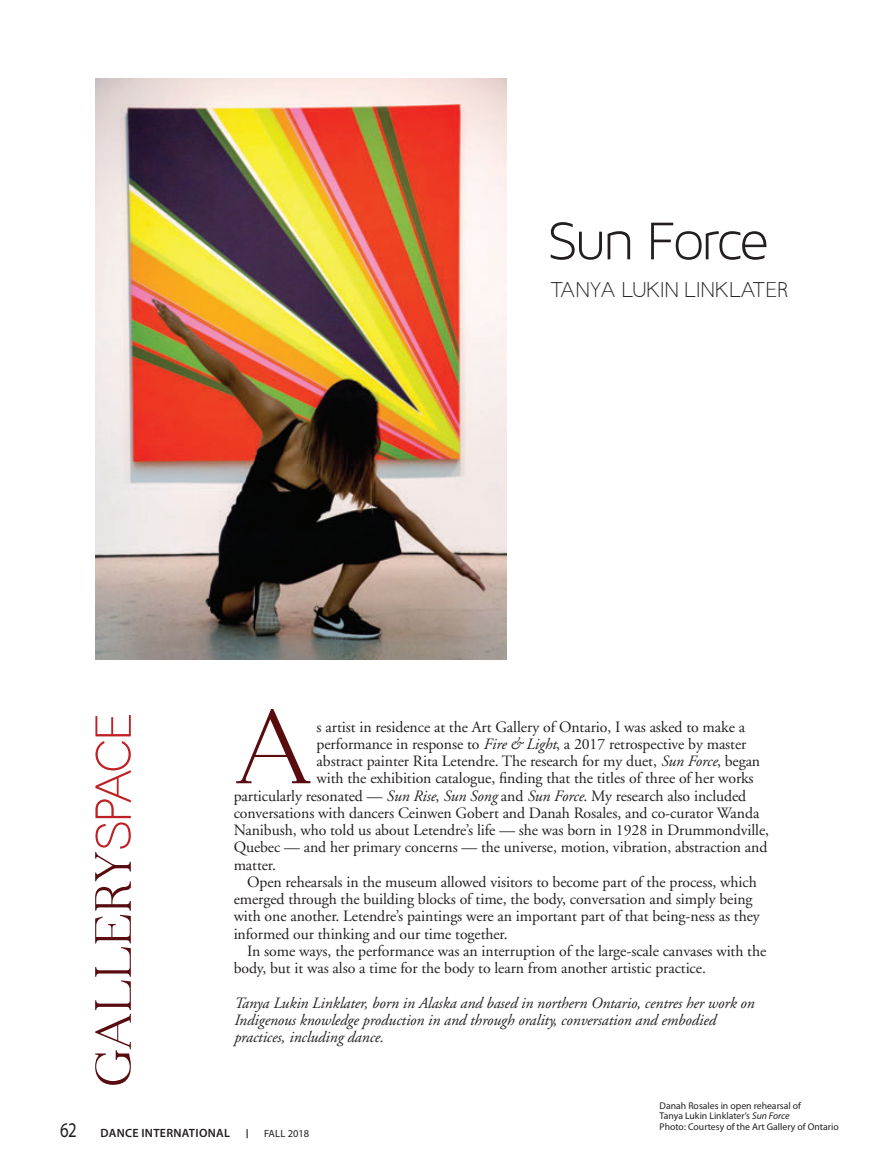
<style>
.page{position:relative;width:891px;height:1164px;background:#fff}
.page>*{position:absolute;margin:0;border:0;box-sizing:border-box;transform-origin:0 0}
.Initial_cap{font:112.5px "Quaver Serif";color:#580c10}
.t1{font:57px "Maven Pro Light 300";letter-spacing:-.06em;color:#231f20}
.t2{font:54px "Quaver Serif";letter-spacing:.025em;color:#580c10}
.t3{font:24px "Quaver Sans";letter-spacing:.05em;color:#231f20}
.t4{font:21px "Myriad Pro";color:#231f20;scale:.8 1}
.Body_Text{font:15.75px/17.2px "Adobe Garamond";letter-spacing:-.005em;color:#231f20}
.Body_Text-2{font:italic 15.75px/17.2px "Adobe Garamond";letter-spacing:-.005em;color:#231f20}
.t5{font:600 12px "Myriad Pro";letter-spacing:.025em;color:#231f20}
.t6{font:10.5px "Myriad Pro";color:#231f20}
.t7{font:9.75px "Myriad Pro";color:#231f20}
.s1{font-family:"Quaver Sans";font-size:57px;color:#be2125}
.s2{font-style:italic}
</style>
<div class="page">
<img style="left:95px;top:79px;width:412px;height:580px">
<p class="t1" style="left:547px;top:210px;width:224px">Sun Force</p>
<p class="t3" style="left:551px;top:277px;width:238px">TANYA LUKIN LINKLATER</p>
<p class="t2" style="left:85px;top:1086px;width:374px;rotate:-90deg">GALLERY<span class="s1">SPACE</span></p>
<p class="Initial_cap" style="left:234px;top:689px;width:79px">A</p>
<p class="Body_Text" style="left:317px;top:718px;width:430px">s artist in residence at the Art Gallery of Ontario, I was asked to make a</p>
<p class="Body_Text" style="left:317px;top:736px;width:431px">performance in response to <span class="s2">Fire &amp; Light</span>, a 2017 retrospective by master</p>
<p class="Body_Text" style="left:317px;top:753px;width:445px">abstract painter Rita Letendre. The research for my duet, <span class="s2">Sun Force</span>, began</p>
<p class="Body_Text" style="left:317px;top:770px;width:439px">with the exhibition catalogue, finding that the titles of three of her works</p>
<p class="Body_Text" style="left:234px;top:787px;width:514px">particularly resonated — <span class="s2">Sun Rise</span>, <span class="s2">Sun Song</span> and <span class="s2">Sun Force</span>. My research also included</p>
<p class="Body_Text" style="left:234px;top:805px;width:527px">conversations with dancers Ceinwen Gobert and Danah Rosales, and co-curator Wanda</p>
<p class="Body_Text" style="left:234px;top:822px;width:537px">Nanibush, who told us about Letendre’s life — she was born in 1928 in Drummondville,</p>
<p class="Body_Text" style="left:234px;top:839px;width:535px">Quebec — and her primary concerns — the universe, motion, vibration, abstraction and</p>
<p class="Body_Text" style="left:234px;top:856px;width:44px">matter.</p>
<p class="Body_Text" style="left:234px;top:874px;width:528px;text-indent:13px">Open rehearsals in the museum allowed visitors to become part of the process, which emerged through the building blocks of time, the body, conversation and simply being with one another. Letendre’s paintings were an important part of that being-ness as they informed our thinking and our time together.</p>
<p class="Body_Text" style="left:234px;top:943px;width:534px;text-indent:13px">In some ways, the performance was an interruption of the large-scale canvases with the body, but it was also a time for the body to learn from another artistic practice.</p>
<p class="Body_Text-2" style="left:234px;top:994px;width:522px">Tanya Lukin Linklater, born in Alaska and based in northern Ontario, centres her work on<br>Indigenous knowledge production in and through orality, conversation and embodied practices, including dance.</p>
<h3 class="t4" style="left:60px;top:1117px;width:23px">62</h3>
<p class="t5" style="left:100px;top:1125px;width:131px">DANCE INTERNATIONAL</p>
<p class="t6" style="left:264px;top:1127px;width:47px">FALL 2018</p>
<p class="t7" style="left:659px;top:1099px;width:143px">Danah Rosales in open rehearsal of</p>
<p class="t7" style="left:659px;top:1110px;width:132px">Tanya Lukin Linklater’s <span class="s2">Sun Force</span></p>
<p class="t7" style="left:659px;top:1120px;width:181px">Photo: Courtesy of the Art Gallery of Ontario</p>
</div>
